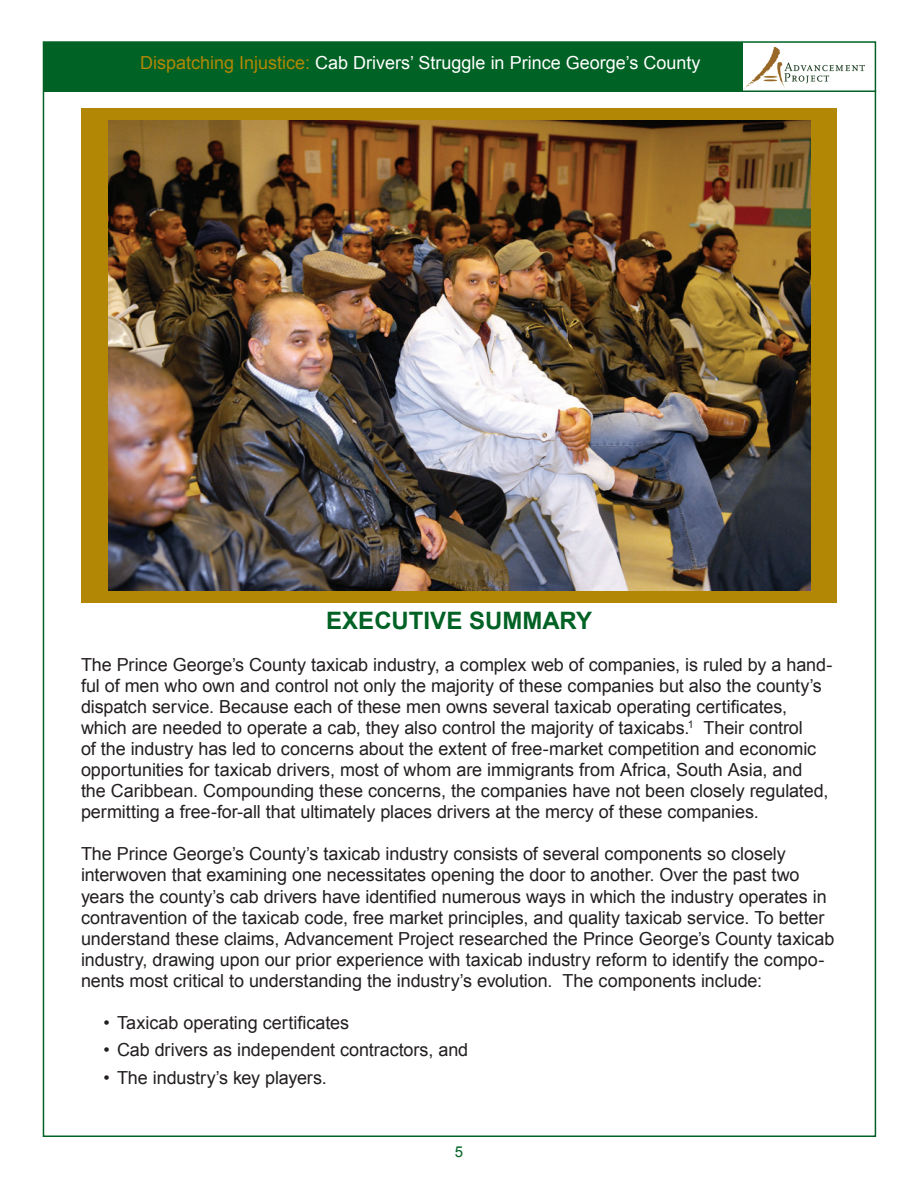
<style>
.page{position:relative;width:918px;height:1188px;background:#fff}
.page>*{position:absolute;margin:0;border:0;box-sizing:border-box;transform-origin:0 0}
.t1{font:700 24px "Arial";color:#006224}
.t2{font:18px/21px "Arial";letter-spacing:-.005em;color:#231f20}
.t3{font:18px "Arial";color:#fff}
.t4{font:15px "Arial";color:#006224}
.s1{color:#b28705}
</style>
<div class="page">
<div style="left:43px;top:43px;width:711px;height:49px;background:#006224"></div>
<img style="left:743px;top:44px;width:122px;height:46px">
<hr style="left:44px;top:90px;width:832px;height:2px;background:#006224">
<div style="left:81px;top:108px;width:756px;height:495px;background:#b28705"></div>
<img style="left:109px;top:120px;width:702px;height:470px">
<p class="t3" style="left:140px;top:51px;width:562px"><span class="s1">Dispatching Injustice:</span> Cab Drivers’ Struggle in Prince George’s County</p>
<h1 class="t1" style="left:326px;top:605px;width:267px">EXECUTIVE SUMMARY</h1>
<p class="t2" style="left:81px;top:655px;width:753px">The Prince George’s County taxicab industry, a complex web of companies, is ruled by a hand&shy;ful of men who own and control not only the majority of these companies but also the county’s dispatch service. Because each of these men owns several taxicab operating certificates, which are needed to operate a cab, they also control the majority of taxicabs.<sup>1</sup> Their control<br>of the industry has led to concerns about the extent of free-market competition and economic opportunities for taxicab drivers, most of whom are immigrants from Africa, South Asia, and<br>the Caribbean. Compounding these concerns, the companies have not been closely regulated, permitting a free-for-all that ultimately places drivers at the mercy of these companies.</p>
<p class="t2" style="left:81px;top:844px;width:755px">The Prince George’s County’s taxicab industry consists of several components so closely interwoven that examining one necessitates opening the door to another. Over the past two years the county’s cab drivers have identified numerous ways in which the industry operates in contravention of the taxicab code, free market principles, and quality taxicab service. To better understand these claims, Advancement Project researched the Prince George’s County taxicab industry, drawing upon our prior experience with taxicab industry reform to identify the compo&shy;nents most critical to understanding the industry’s evolution. The components include:</p>
<p class="t2" style="left:104px;top:1012px;width:247px">• Taxicab operating certificates</p>
<p class="t2" style="left:104px;top:1040px;width:366px">• Cab drivers as independent contractors, and</p>
<p class="t2" style="left:104px;top:1067px;width:225px">• The industry’s key players.</p>
<p class="t4" style="left:455px;top:1141px;width:10px">5</p>
</div>
